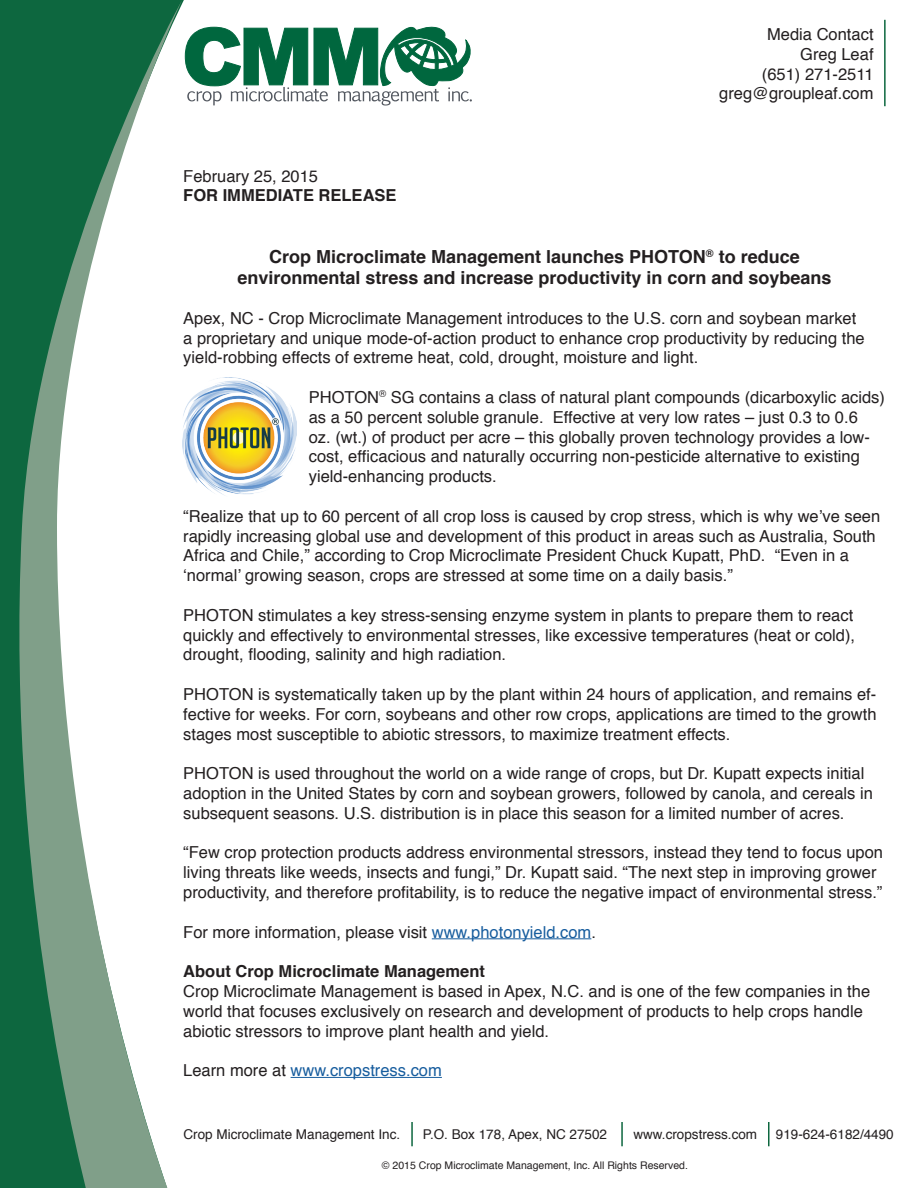
<style>
.page{position:relative;width:918px;height:1188px;background:#fff}
.page>*{position:absolute;margin:0;border:0;box-sizing:border-box;transform-origin:0 0}
.t1{font:700 18px/21.6px "Helvetica";color:#231f20;text-align:center}
.t2{font:16.5px/19.8px "Helvetica";color:#231f20}
.t3{font:700 16.5px "Helvetica";color:#231f20}
.t4{font:16.5px "Helvetica";color:#175d9e}
.t5{font:13.5px "Helvetica";color:#231f20}
.t6{font:10.5px "Helvetica";color:#231f20}
.s1{color:#175d9e}
.s2{color:#231f20}
</style>
<div class="page">
<svg style="left:0;top:0;width:184px;height:1188px;fill:#0d673f"></svg>
<svg style="left:184px;top:26px;width:288px;height:80px"></svg>
<svg style="left:3px;top:0;width:179px;height:1188px"></svg>
<hr style="left:432px;top:938px;width:159px;height:1px;background:#175d9e">
<hr style="left:291px;top:1077px;width:151px;height:1px;background:#175d9e">
<hr style="left:884px;top:20px;width:2px;height:86px;background:#0d673f">
<hr style="left:411px;top:1122px;width:2px;height:24px;background:#0d673f">
<hr style="left:621px;top:1122px;width:2px;height:24px;background:#0d673f">
<hr style="left:768px;top:1122px;width:2px;height:24px;background:#0d673f">
<img style="left:182px;top:378px;width:115px;height:119px">
<p class="t2" style="left:183px;top:166px;width:136px">February 25, 2015</p>
<p class="t3" style="left:183px;top:182px;width:215px">FOR IMMEDIATE RELEASE</p>
<p class="t2" style="left:767px;top:25px;width:108px">Media Contact</p>
<p class="t2" style="left:800px;top:45px;width:75px">Greg Leaf</p>
<p class="t2" style="left:762px;top:64px;width:113px">(651) 271-2511</p>
<p class="t2" style="left:719px;top:84px;width:156px">greg@groupleaf.com</p>
<p class="t1" style="left:237px;top:246px;width:596px">Crop Microclimate Management launches PHOTON<sup>®</sup> to reduce environmental stress and increase productivity in corn and soybeans</p>
<p class="t2" style="left:183px;top:309px;width:683px">Apex, NC - Crop Microclimate Management introduces to the U.S. corn and soybean market a proprietary and unique mode-of-action product to enhance crop productivity by reducing the yield-robbing effects of extreme heat, cold, drought, moisture and light.</p>
<p class="t2" style="left:309px;top:388px;width:578px">PHOTON<sup>®</sup> SG contains a class of natural plant compounds (dicarboxylic acids) as a 50 percent soluble granule. Effective at very low rates – just 0.3 to 0.6<br>oz. (wt.) of product per acre – this globally proven technology provides a low&shy;cost, efficacious and naturally occurring non-pesticide alternative to existing yield-enhancing products.</p>
<p class="t2" style="left:183px;top:507px;width:698px">“Realize that up to 60 percent of all crop loss is caused by crop stress, which is why we’ve seen rapidly increasing global use and development of this product in areas such as Australia, South Africa and Chile,” according to Crop Microclimate President Chuck Kupatt, PhD. “Even in a ‘normal’ growing season, crops are stressed at some time on a daily basis.”</p>
<p class="t2" style="left:183px;top:606px;width:673px;text-align:justify">PHOTON stimulates a key stress-sensing enzyme system in plants to prepare them to react quickly and effectively to environmental stresses, like excessive temperatures (heat or cold), drought, flooding, salinity and high radiation.</p>
<p class="t2" style="left:183px;top:685px;width:695px;text-align:justify">PHOTON is systematically taken up by the plant within 24 hours of application, and remains ef&shy;fective for weeks. For corn, soybeans and other row crops, applications are timed to the growth stages most susceptible to abiotic stressors, to maximize treatment effects.</p>
<p class="t2" style="left:183px;top:764px;width:691px">PHOTON is used throughout the world on a wide range of crops, but Dr. Kupatt expects initial adoption in the United States by corn and soybean growers, followed by canola, and cereals in subsequent seasons. U.S. distribution is in place this season for a limited number of acres.</p>
<p class="t2" style="left:183px;top:843px;width:701px">“Few crop protection products address environmental stressors, instead they tend to focus upon living threats like weeds, insects and fungi,” Dr. Kupatt said. “The next step in improving grower productivity, and therefore profitability, is to reduce the negative impact of environmental stress.”</p>
<p class="t2" style="left:183px;top:922px;width:414px">For more information, please visit <span class="s1">www.photonyield.com</span>.</p>
<p class="t3" style="left:183px;top:958px;width:303px">About Crop Microclimate Management</p>
<p class="t2" style="left:183px;top:982px;width:688px">Crop Microclimate Management is based in Apex, N.C. and is one of the few companies in the world that focuses exclusively on research and development of products to help crops handle abiotic stressors to improve plant health and yield.</p>
<p class="t4" style="left:183px;top:1058px;width:260px"><span class="s2">Learn more at</span> www.cropstress.com</p>
<p class="t5" style="left:183px;top:1124px;width:218px">Crop Microclimate Management Inc.</p>
<p class="t5" style="left:423px;top:1124px;width:186px">P.O. Box 178, Apex, NC 27502</p>
<p class="t5" style="left:633px;top:1124px;width:125px">www.cropstress.com</p>
<p class="t5" style="left:776px;top:1124px;width:119px">919-624-6182/4490</p>
<p class="t6" style="left:382px;top:1158px;width:307px">© 2015 Crop Microclimate Management, Inc. All Rights Reserved.</p>
</div>
